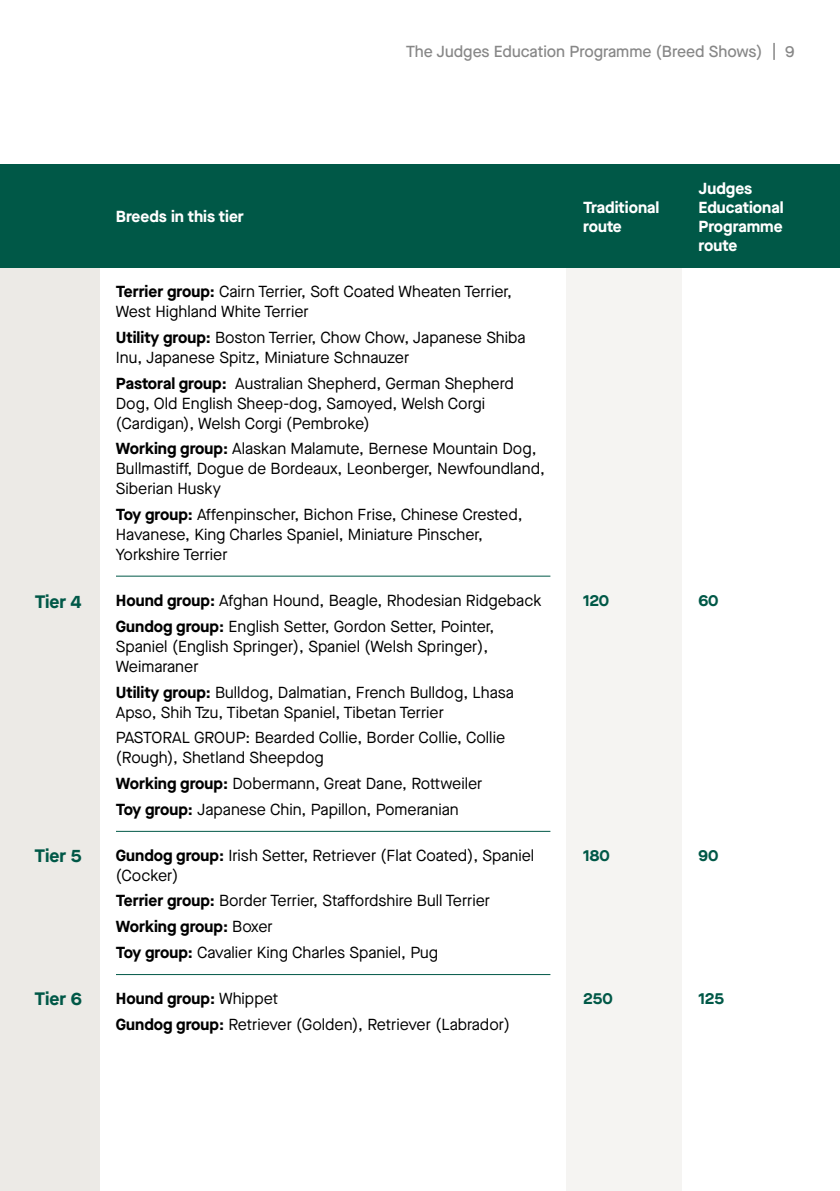
<style>
.page{position:relative;width:840px;height:1191px;background:#fff}
.page>*{position:absolute;margin:0;border:0;box-sizing:border-box;transform-origin:0 0}
.t1{font:700 18px "Maison Neue";color:#005847}
.t2{font:16px/20px "Maison Neue";color:#000}
.t3{font:700 16px/19.2px "Maison Neue";color:#fff}
.t4{font:500 16px "Maison Neue";color:#878787}
.t5{font:700 16px "Maison Neue";letter-spacing:-.01em;color:#005847}
.s1{font-weight:700}
</style>
<div class="page">
<div style="left:0;top:227px;width:100px;height:964px;background:#eceae6"></div>
<div style="left:566px;top:230px;width:115px;height:961px;background:#f5f4f2"></div>
<div style="left:0;top:164px;width:839px;height:104px;background:#005847"></div>
<hr style="left:116px;top:575px;width:434px;height:1px;background:#005847">
<hr style="left:116px;top:831px;width:434px;height:1px;background:#005847">
<hr style="left:116px;top:974px;width:434px;height:1px;background:#005847">
<svg style="left:773px;top:43px;width:1px;height:17px"></svg>
<p class="t4" style="left:405px;top:41px;width:358px">The Judges Education Programme (Breed Shows)</p>
<p class="t4" style="left:784px;top:41px;width:11px">9</p>
<p class="t3" style="left:116px;top:207px;width:129px">Breeds in this tier</p>
<p class="t3" style="left:583px;top:197px;width:78px">Traditional route</p>
<p class="t2" style="left:116px;top:281px;width:397px"><span class="s1">Terrier group:</span> Cairn Terrier, Soft Coated Wheaten Terrier,<br>West Highland White Terrier</p>
<p class="t2" style="left:116px;top:327px;width:411px"><span class="s1">Utility group:</span> Boston Terrier, Chow Chow, Japanese Shiba<br>Inu, Japanese Spitz, Miniature Schnauzer</p>
<p class="t2" style="left:116px;top:373px;width:399px"><span class="s1">Pastoral group:</span> Australian Shepherd, German Shepherd<br>Dog, Old English Sheep-dog, Samoyed, Welsh Corgi (Cardigan), Welsh Corgi (Pembroke)</p>
<p class="t2" style="left:116px;top:438px;width:430px"><span class="s1">Working group:</span> Alaskan Malamute, Bernese Mountain Dog,<br>Bullmastiff, Dogue de Bordeaux, Leonberger, Newfoundland,<br>Siberian Husky</p>
<p class="t2" style="left:116px;top:504px;width:408px"><span class="s1">Toy group:</span> Affenpinscher, Bichon Frise, Chinese Crested,<br>Havanese, King Charles Spaniel, Miniature Pinscher,<br>Yorkshire Terrier</p>
<p class="t3" style="left:698px;top:178px;width:86px">Judges<br>Educational<br>Programme route</p>
<p class="t1" style="left:35px;top:588px;width:48px">Tier 4</p>
<p class="t2" style="left:116px;top:587px;width:427px;line-height:25.6px"><span class="s1">Hound group:</span> Afghan Hound, Beagle, Rhodesian Ridgeback<br><span class="s1">Gundog group:</span> English Setter, Gordon Setter, Pointer,</p>
<p class="t2" style="left:116px;top:636px;width:373px">Spaniel (English Springer), Spaniel (Welsh Springer),<br>Weimaraner</p>
<p class="t2" style="left:116px;top:682px;width:399px"><span class="s1">Utility group:</span> Bulldog, Dalmatian, French Bulldog, Lhasa<br>Apso, Shih Tzu, Tibetan Spaniel, Tibetan Terrier</p>
<p class="t2" style="left:116px;top:727px;width:390px">PASTORAL GROUP: Bearded Collie, Border Collie, Collie (Rough), Shetland Sheepdog</p>
<p class="t2" style="left:116px;top:770px;width:368px;line-height:25.6px"><span class="s1">Working group:</span> Dobermann, Great Dane, Rottweiler<br><span class="s1">Toy group:</span> Japanese Chin, Papillon, Pomeranian</p>
<p class="t1" style="left:35px;top:843px;width:49px">Tier 5</p>
<p class="t2" style="left:116px;top:845px;width:419px"><span class="s1">Gundog group:</span> Irish Setter, Retriever (Flat Coated), Spaniel (Cocker)</p>
<p class="t2" style="left:116px;top:888px;width:375px;line-height:25.6px"><span class="s1">Terrier group:</span> Border Terrier, Staffordshire Bull Terrier<br><span class="s1">Working group:</span> Boxer<br><span class="s1">Toy group:</span> Cavalier King Charles Spaniel, Pug</p>
<p class="t5" style="left:583px;top:589px;width:28px">120</p>
<p class="t5" style="left:698px;top:589px;width:21px">60</p>
<p class="t5" style="left:583px;top:843px;width:28px">180</p>
<p class="t5" style="left:698px;top:843px;width:21px">90</p>
<p class="t1" style="left:35px;top:986px;width:49px">Tier 6</p>
<p class="t2" style="left:116px;top:985px;width:395px;line-height:25.6px"><span class="s1">Hound group:</span> Whippet<br><span class="s1">Gundog group:</span> Retriever (Golden), Retriever (Labrador)</p>
<p class="t5" style="left:583px;top:987px;width:31px">250</p>
<p class="t5" style="left:698px;top:987px;width:27px">125</p>
</div>
